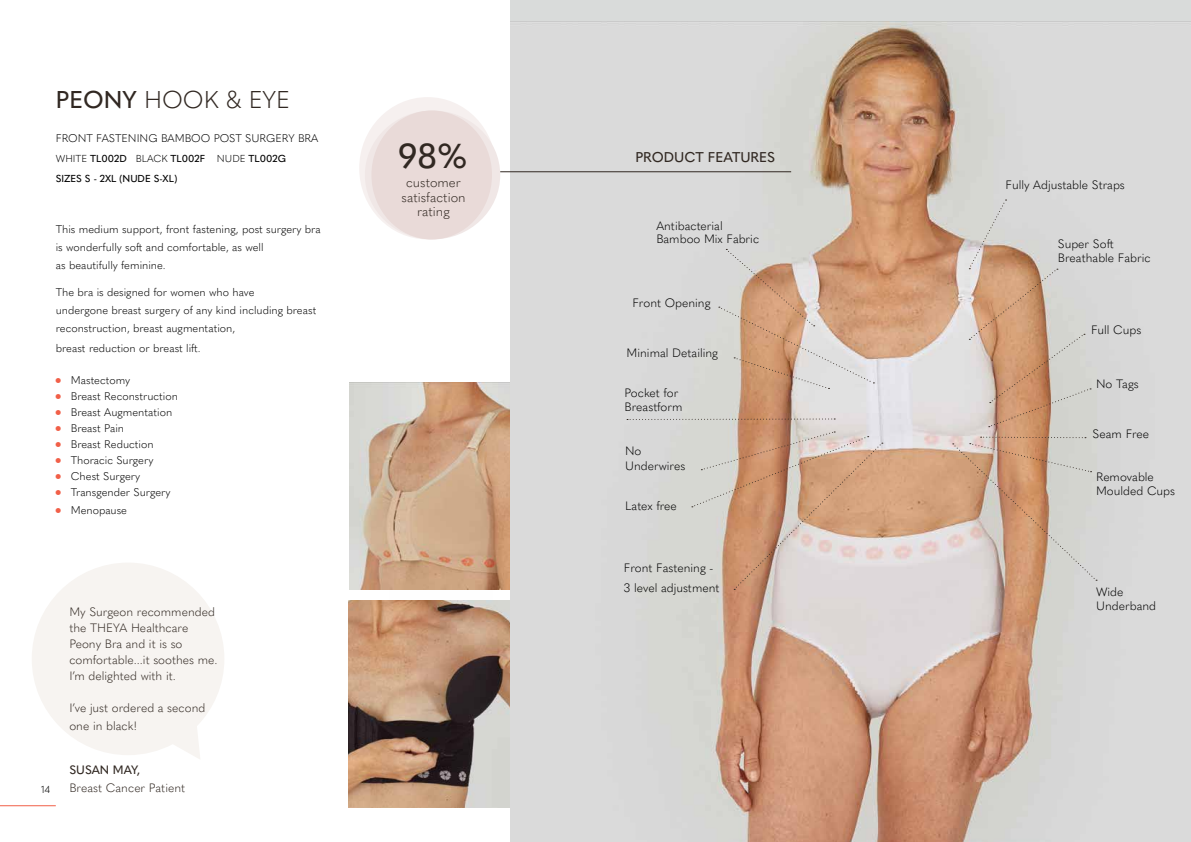
<style>
.page{position:relative;width:1191px;height:842px;background:#fff}
.page>*{position:absolute;margin:0;border:0;box-sizing:border-box;transform-origin:0 0}
.t1{font:500 34.2px "Quasimoda";color:#312822}
.t2{font:300 24px "Quasimoda";color:#312822}
.t3{font:500 14px "Quasimoda";color:#312822}
.t4{font:300 13.1px/14.5px "Quasimoda";color:#312822;text-align:center}
.t5{font:300 12px/14.4px "Quasimoda";color:#000}
.t6{font:300 12px/16px "Quasimoda";color:#312822}
.t7{font:500 12px "Quasimoda";color:#312822}
.t8{font:300 11px/18px "Quasimoda";color:#000}
.t9{font:500 10px/20px "Quasimoda";color:#000}
.t10{font:300 10px "Quasimoda";color:#000}
.s1{font-weight:500}
.s2{font-weight:300}
</style>
<div class="page">
<div style="left:359px;top:97px;width:137px;height:142px;background:#f6f0ef;border-radius:50%"></div>
<div style="left:365px;top:111px;width:135px;height:128px;background:#f0e7e6;border-radius:50%"></div>
<div style="left:371px;top:111px;width:121px;height:128px;background:#e9dad8;border-radius:50%"></div>
<svg style="left:32px;top:563px;width:192px;height:196px"></svg>
<img style="left:390px;top:589px;width:102px;height:1px">
<hr style="left:0;top:805px;width:56px;height:1px;background:#f15f48">
<img style="left:349px;top:600px;width:161px;height:207px">
<img style="left:349px;top:382px;width:161px;height:207px">
<div style="left:510px;top:0;width:681px;height:842px;background:#d9dbda"></div>
<img style="left:510px;top:21px;width:681px;height:821px">
<svg style="left:719px;top:249px;width:155px;height:140px"></svg>
<svg style="left:627px;top:418px;width:208px;height:2px"></svg>
<svg style="left:969px;top:200px;width:122px;height:227px"></svg>
<svg style="left:952px;top:436px;width:145px;height:145px"></svg>
<svg style="left:692px;top:431px;width:191px;height:159px"></svg>
<hr style="left:500px;top:171px;width:291px;height:1px;background:#312822">
<h2 class="t2" style="left:56px;top:81px;width:236px"><span class="s1">PEONY</span> HOOK &amp; EYE</h2>
<p class="t8" style="left:56px;top:128px;width:264px">FRONT FASTENING BAMBOO POST SURGERY BRA</p>
<p class="t9" style="left:56px;top:148px;width:232px"><span class="s2">WHITE</span> TL002D <span class="s2">BLACK</span> TL002F <span class="s2">NUDE</span> TL002G<br>SIZES S - 2XL (NUDE S-XL)</p>
<p class="t8" style="left:56px;top:219px;width:266px">This medium support, front fastening, post surgery bra is wonderfully soft and comfortable, as well<br>as beautifully feminine.</p>
<p class="t8" style="left:56px;top:282px;width:262px">The bra is designed for women who have<br>undergone breast surgery of any kind including breast reconstruction, breast augmentation,</p>
<p class="t8" style="left:56px;top:338px;width:146px">breast reduction or breast lift.</p>
<p class="t8" style="left:56px;top:370px;width:76px"><sup>■</sup> Mastectomy</p>
<p class="t8" style="left:56px;top:386px;width:124px"><sup>■</sup> Breast Reconstruction</p>
<p class="t8" style="left:56px;top:402px;width:118px"><sup>■</sup> Breast Augmentation</p>
<p class="t8" style="left:56px;top:418px;width:70px"><sup>■</sup> Breast Pain</p>
<p class="t8" style="left:56px;top:434px;width:99px"><sup>■</sup> Breast Reduction</p>
<p class="t8" style="left:56px;top:450px;width:99px"><sup>■</sup> Thoracic Surgery</p>
<p class="t8" style="left:56px;top:466px;width:86px"><sup>■</sup> Chest Surgery</p>
<p class="t8" style="left:56px;top:482px;width:116px"><sup>■</sup> Transgender Surgery</p>
<p class="t8" style="left:56px;top:500px;width:73px"><sup>■</sup> Menopause</p>
<p class="t10" style="left:41px;top:782px;width:11px">14</p>
<p class="t6" style="left:69px;top:603px;width:150px">My Surgeon recommended the THEYA Healthcare<br>Peony Bra and it is so comfortable...it soothes me.<br>I’m delighted with it.</p>
<p class="t6" style="left:69px;top:698px;width:137px;line-height:18px">I’ve just ordered a second one in black!</p>
<p class="t7" style="left:69px;top:760px;width:72px">SUSAN MAY,</p>
<p class="t6" style="left:69px;top:779px;width:117px">Breast Cancer Patient</p>
<h1 class="t1" style="left:398px;top:130px;width:72px">98%</h1>
<p class="t4" style="left:401px;top:174px;width:66px">customer satisfaction rating</p>
<p class="t3" style="left:635px;top:147px;width:141px">PRODUCT FEATURES</p>
<p class="t5" style="left:656px;top:219px;width:104px;line-height:13px">Antibacterial<br>Bamboo Mix Fabric</p>
<p class="t5" style="left:632px;top:295px;width:80px">Front Opening</p>
<p class="t5" style="left:626px;top:344px;width:93px">Minimal Detailing</p>
<p class="t5" style="left:624px;top:385px;width:59px">Pocket for<br>Breastform</p>
<p class="t5" style="left:625px;top:443px;width:62px;line-height:15px">No<br>Underwires</p>
<p class="t5" style="left:625px;top:497px;width:53px">Latex free</p>
<p class="t5" style="left:624px;top:557px;width:97px;line-height:20.1px">Front Fastening -<br>3 level adjustment</p>
<p class="t5" style="left:1005px;top:177px;width:121px">Fully Adjustable Straps</p>
<p class="t5" style="left:1058px;top:235px;width:94px">Super Soft<br>Breathable Fabric</p>
<p class="t5" style="left:1091px;top:321px;width:52px">Full Cups</p>
<p class="t5" style="left:1096px;top:376px;width:44px">No Tags</p>
<p class="t5" style="left:1092px;top:426px;width:58px">Seam Free</p>
<p class="t5" style="left:1096px;top:469px;width:81px">Removable<br>Moulded Cups</p>
<p class="t5" style="left:1096px;top:584px;width:62px">Wide<br>Underband</p>
</div>
